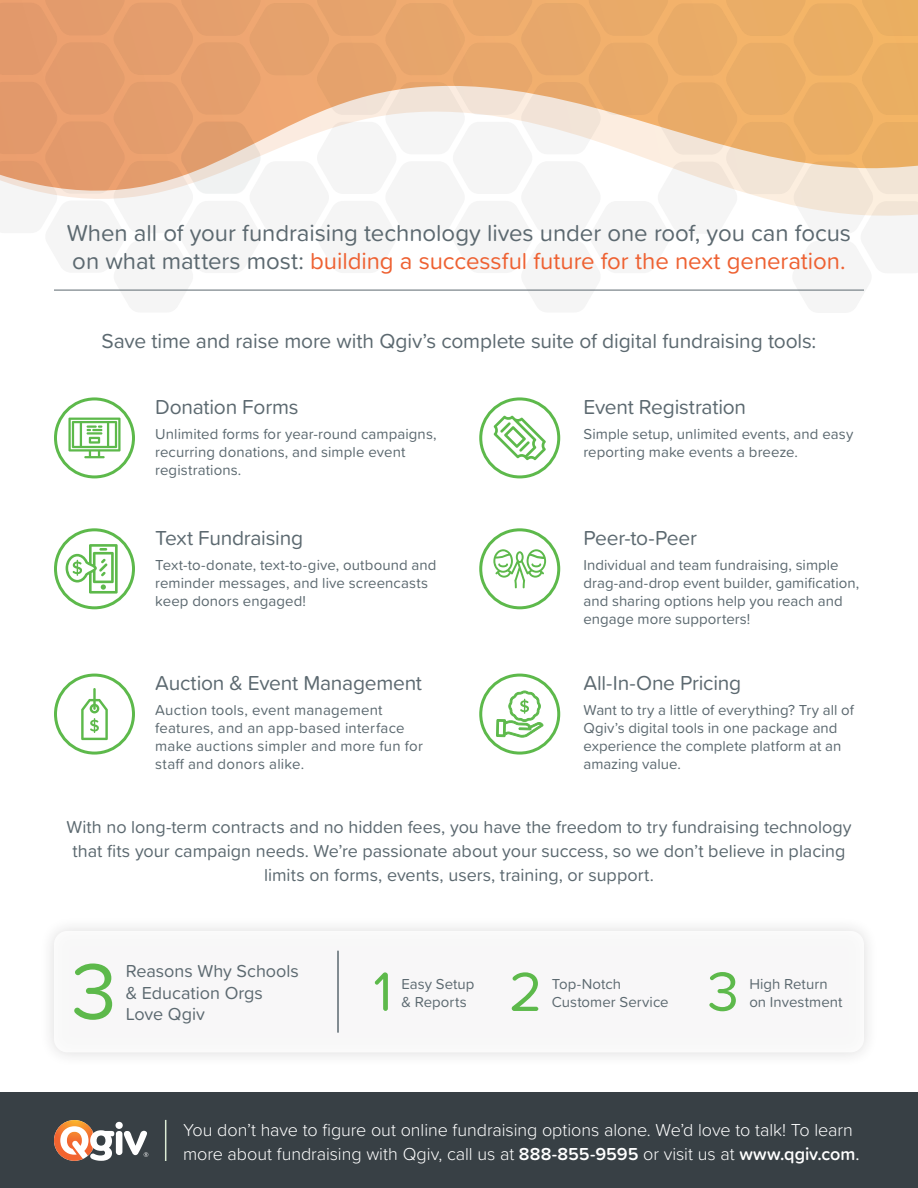
<style>
.page{position:relative;width:918px;height:1188px;background:#fff}
.page>*{position:absolute;margin:0;border:0;box-sizing:border-box;transform-origin:0 0}
.t1{font:24px/28.8px "Proxima Soft";letter-spacing:-.005em;color:#5c6970}
.t2{font:21px "Proxima Soft";letter-spacing:-.01em;color:#5c6970}
.t3{font:18px/21.6px "Proxima Soft";color:#5c6970}
.t4{font:300 18px/24px "Proxima Soft";letter-spacing:-.005em;color:#fff}
.t5{font:15px/18px "Proxima Soft";letter-spacing:.005em;color:#5c6970}
.s1{color:#ee6132}
.s2{font-weight:600}
.s3{font-weight:400}
</style>
<div class="page">
<div style="left:0;top:1093px;width:918px;height:95px;background:#384045"></div>
<svg style="left:54px;top:1120px;width:94px;height:41px"></svg>
<hr style="left:165px;top:1120px;width:1px;height:41px;background:#dcecd5">
<svg style="left:0;top:0;width:918px;height:216px"></svg>
<hr style="left:54px;top:290px;width:810px;height:1px;background:#5c6970">
<div style="left:39px;top:916px;width:840px;height:151px;background:#f8f7f8"></div>
<hr style="left:337px;top:951px;width:2px;height:81px;background:#5c6970">
<svg style="left:74px;top:964px;width:38px;height:56px"></svg>
<svg style="left:375px;top:972px;width:13px;height:39px"></svg>
<svg style="left:512px;top:972px;width:26px;height:39px"></svg>
<svg style="left:709px;top:972px;width:27px;height:39px"></svg>
<svg style="left:66px;top:544px;width:52px;height:50px"></svg>
<div style="left:54px;top:528px;width:81px;height:81px;border:3px solid #5db94b;border-radius:50%"></div>
<svg style="left:493px;top:549px;width:53px;height:39px"></svg>
<div style="left:479px;top:528px;width:81px;height:81px;border:3px solid #5db94b;border-radius:50%"></div>
<svg style="left:68px;top:418px;width:53px;height:40px"></svg>
<div style="left:54px;top:397px;width:81px;height:81px;border:3px solid #5db94b;border-radius:50%"></div>
<svg style="left:494px;top:416px;width:52px;height:44px"></svg>
<div style="left:479px;top:397px;width:81px;height:81px;border:3px solid #5db94b;border-radius:50%"></div>
<svg style="left:81px;top:699px;width:27px;height:41px"></svg>
<hr style="left:93px;top:688px;width:3px;height:22px;background:#5db94b">
<div style="left:54px;top:674px;width:81px;height:81px;border:3px solid #5db94b;border-radius:50%"></div>
<div style="left:479px;top:674px;width:81px;height:81px;border:3px solid #5db94b;border-radius:50%"></div>
<svg style="left:496px;top:673px;width:48px;height:82px"></svg>
<p class="t1" style="left:67px;top:217px;width:786px">When all of your fundraising technology lives under one roof, you can focus on what matters most: <span class="s1">building a successful future for the next generation.</span></p>
<p class="t2" style="left:102px;top:325px;width:716px">Save time and raise more with Qgiv’s complete suite of digital fundraising tools:</p>
<p class="t2" style="left:155px;top:391px;width:145px">Donation Forms</p>
<p class="t5" style="left:155px;top:424px;width:283px">Unlimited forms for year-round campaigns, recurring donations, and simple event registrations.</p>
<p class="t2" style="left:155px;top:522px;width:149px">Text Fundraising</p>
<p class="t5" style="left:155px;top:555px;width:283px">Text-to-donate, text-to-give, outbound and reminder messages, and live screencasts keep donors engaged!</p>
<p class="t2" style="left:155px;top:667px;width:268px">Auction &amp; Event Management</p>
<p class="t5" style="left:155px;top:700px;width:269px">Auction tools, event management features, and an app-based interface make auctions simpler and more fun for staff and donors alike.</p>
<p class="t2" style="left:584px;top:391px;width:164px">Event Registration</p>
<p class="t5" style="left:584px;top:424px;width:271px">Simple setup, unlimited events, and easy reporting make events a breeze.</p>
<p class="t2" style="left:584px;top:522px;width:115px">Peer-to-Peer</p>
<p class="t5" style="left:584px;top:555px;width:277px">Individual and team fundraising, simple drag-and-drop event builder, gamification, and sharing options help you reach and engage more supporters!</p>
<p class="t2" style="left:584px;top:667px;width:159px">All-In-One Pricing</p>
<p class="t5" style="left:584px;top:700px;width:272px">Want to try a little of everything? Try all of Qgiv’s digital tools in one package and experience the complete platform at an amazing value.</p>
<p class="t3" style="left:66px;top:814px;width:787px;line-height:24px;text-align:center">With no long-term contracts and no hidden fees, you have the freedom to try fundraising technology that fits your campaign needs. We’re passionate about your success, so we don’t believe in placing limits on forms, events, users, training, or support.</p>
<p class="t3" style="left:126px;top:959px;width:175px">Reasons Why Schools &amp; Education Orgs<br>Love Qgiv</p>
<p class="t5" style="left:401px;top:974px;width:75px">Easy Setup &amp; Reports</p>
<p class="t5" style="left:552px;top:974px;width:118px">Top-Notch<br>Customer Service</p>
<p class="t5" style="left:749px;top:974px;width:95px">High Return on Investment</p>
<p class="t4" style="left:183px;top:1117px;width:678px">You don’t have to figure out online fundraising options alone. We’d love to talk! To learn more about fundraising with Qgiv, call us at <span class="s2">888-855-9595</span> or visit us at <span class="s2">www.qgiv.com</span><span class="s3">.</span></p>
</div>
